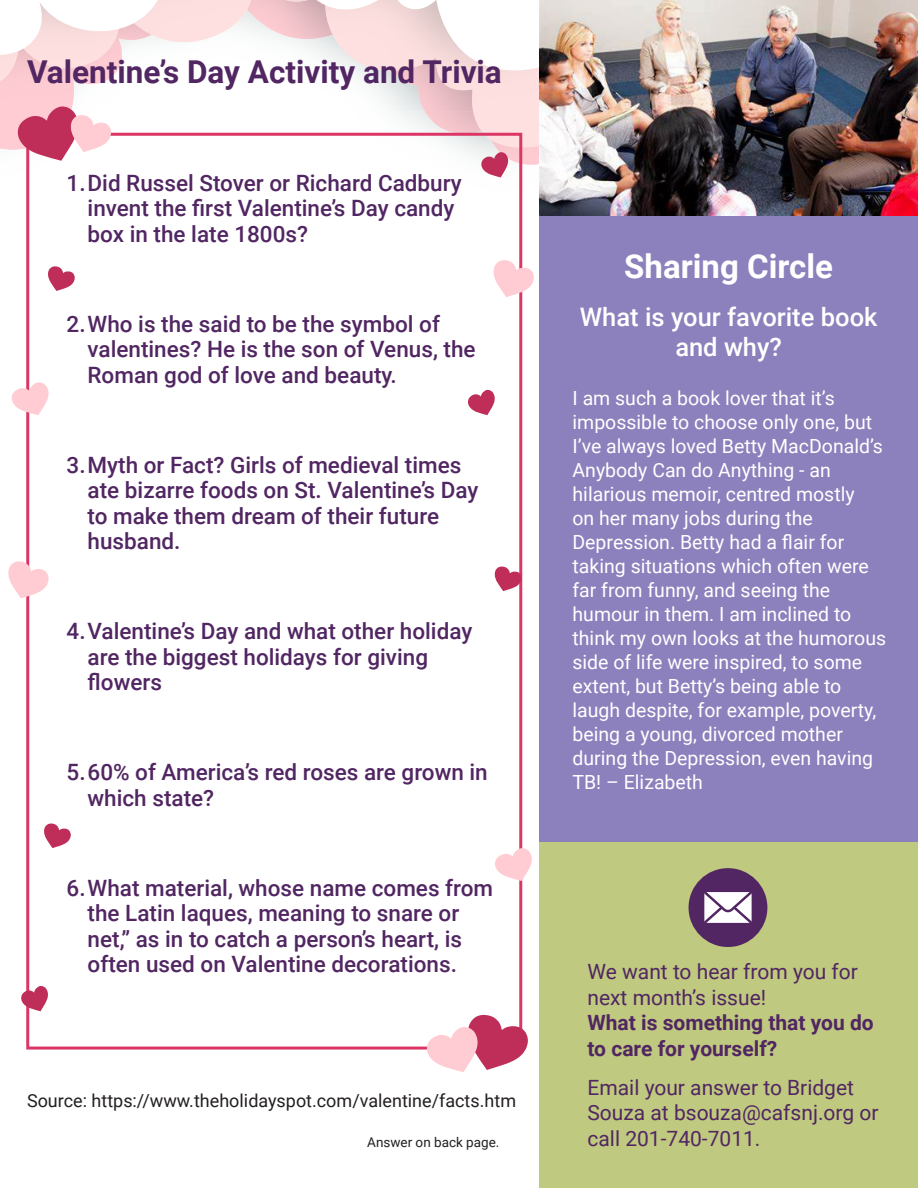
<style>
.page{position:relative;width:918px;height:1188px;background:#fff}
.page>*{position:absolute;margin:0;border:0;box-sizing:border-box;transform-origin:0 0}
.body{font:700 33px "Roboto";color:#fff}
.body-2{font:700 31.5px "Roboto";color:#512662}
.sub_title{font:500 25.5px/30px "Roboto";color:#fff;text-align:center}
.t1{font:500 22.5px/25.5px "Roboto";color:#512662}
.body-3{font:700 21px/25.5px "Roboto";color:#512662}
.body-4{font:21px/25.5px "Roboto";color:#512662}
.sharing_last{font:19.5px/24px "Roboto";color:#fff}
.sub_title-2{font:18px "Roboto";color:#231f20}
.body-5{font:13.5px "Roboto";color:#231f20}
.s1{font-weight:400}
</style>
<div class="page">
<svg style="left:0;top:97px;width:539px;height:66px"></svg>
<img style="left:135px;top:97px;width:260px;height:15px">
<img style="left:395px;top:97px;width:78px;height:15px">
<img style="left:0;top:97px;width:135px;height:15px">
<svg style="left:0;top:0;width:539px;height:97px"></svg>
<div style="left:539px;top:191px;width:379px;height:670px;background:#8c81bd"></div>
<div style="left:539px;top:842px;width:379px;height:346px;background:#bfc97f"></div>
<img style="left:539px;top:0;width:379px;height:215px">
<div style="left:689px;top:868px;width:78px;height:79px;background:#512662;border-radius:50%"></div>
<svg style="left:704px;top:892px;width:48px;height:31px"></svg>
<div style="left:26px;top:133px;width:496px;height:917px;border:3px solid #db3666"></div>
<svg style="left:480px;top:152px;width:29px;height:26px"></svg>
<svg style="left:468px;top:389px;width:27px;height:26px"></svg>
<svg style="left:21px;top:985px;width:27px;height:26px"></svg>
<svg style="left:44px;top:823px;width:27px;height:25px"></svg>
<svg style="left:494px;top:566px;width:28px;height:25px"></svg>
<svg style="left:48px;top:266px;width:27px;height:25px"></svg>
<svg style="left:16px;top:105px;width:95px;height:56px"></svg>
<svg style="left:493px;top:259px;width:41px;height:38px"></svg>
<svg style="left:8px;top:561px;width:41px;height:37px"></svg>
<svg style="left:425px;top:1014px;width:103px;height:58px"></svg>
<svg style="left:495px;top:847px;width:37px;height:34px"></svg>
<svg style="left:11px;top:382px;width:38px;height:33px"></svg>
<p class="body-2" style="left:27px;top:50px;width:476px">Valentine’s Day Activity and Trivia</p>
<p class="t1" style="left:88px;top:169px;width:376px;text-indent:-21px">1.Did Russel Stover or Richard Cadbury invent the first Valentine’s Day candy box in the late 1800s?</p>
<p class="t1" style="left:88px;top:310px;width:390px;text-indent:-21px">2.Who is the said to be the symbol of valentines? He is the son of Venus, the<br>Roman god of love and beauty.</p>
<p class="t1" style="left:88px;top:451px;width:392px;text-indent:-21px">3.Myth or Fact? Girls of medieval times ate bizarre foods on St. Valentine’s Day to make them dream of their future husband.</p>
<p class="t1" style="left:88px;top:618px;width:386px;text-indent:-21px">4.Valentine’s Day and what other holiday are the biggest holidays for giving flowers</p>
<p class="t1" style="left:88px;top:759px;width:402px;text-indent:-21px">5.60% of America’s red roses are grown in which state?</p>
<p class="t1" style="left:88px;top:874px;width:407px;text-indent:-21px">6.What material, whose name comes from the Latin laques, meaning to snare or net,” as in to catch a person’s heart, is often used on Valentine decorations.</p>
<p class="sub_title-2" style="left:27px;top:1088px;width:491px">Source: https://www.theholidayspot.com/valentine/facts.htm</p>
<p class="body-5" style="left:367px;top:1133px;width:134px">Answer on back page.</p>
<p class="body" style="left:624px;top:243px;width:210px">Sharing Circle</p>
<p class="sub_title" style="left:580px;top:301px;width:299px">What is your favorite book and why?</p>
<p class="sharing_last" style="left:573px;top:385px;width:315px">I am such a book lover that it’s impossible to choose only one, but<br>I’ve always loved Betty MacDonald’s<br>Anybody Can do Anything - an hilarious memoir, centred mostly<br>on her many jobs during the<br>Depression. Betty had a flair for taking situations which often were far from funny, and seeing the humour in them. I am inclined to think my own looks at the humorous side of life were inspired, to some extent, but Betty’s being able to laugh despite, for example, poverty, being a young, divorced mother during the Depression, even having<br>TB! – Elizabeth</p>
<p class="body-3" style="left:588px;top:958px;width:288px"><span class="s1">We want to hear from you for next month’s issue!<br></span>What is something that you do to care for yourself?</p>
<p class="body-4" style="left:588px;top:1074px;width:292px">Email your answer to Bridget<br>Souza at bsouza@cafsnj.org or call 201-740-7011.</p>
</div>
